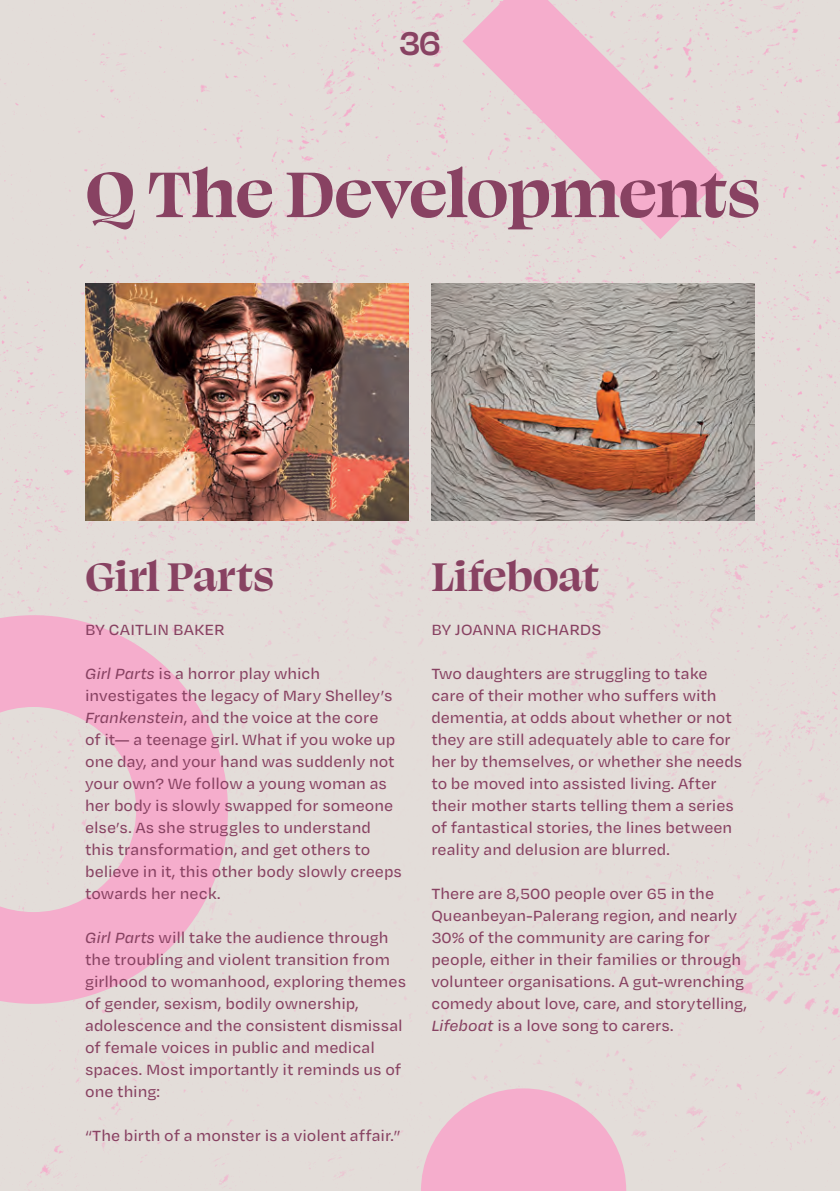
<style>
.page{position:relative;width:840px;height:1191px;background:#fff}
.page>*{position:absolute;margin:0;border:0;box-sizing:border-box;transform-origin:0 0}
.t1{font:700 74px "Swear Display";letter-spacing:-.015em;color:#884262}
.t2{font:700 46px "Swear Display";letter-spacing:-.01em;color:#884262}
.t3{font:600 38px "Degular Display";color:#884262}
.t4{font:500 17px/22px "Degular Text";letter-spacing:-.005em;color:#884262}
.s1{font-style:italic}
</style>
<div class="page">
<img style="left:0;top:0;width:839px;height:1191px">
<img style="left:85px;top:283px;width:323px;height:237px">
<img style="left:431px;top:283px;width:323px;height:237px">
<h3 class="t3" style="left:399px;top:22px;width:42px">36</h3>
<h1 class="t1" style="left:85px;top:145px;width:676px">Q The Developments</h1>
<h2 class="t2" style="left:85px;top:547px;width:190px">Girl Parts</h2>
<p class="t4" style="left:85px;top:618px;width:141px">BY CAITLIN BAKER</p>
<p class="t4" style="left:85px;top:662px;width:318px"><span class="s1">Girl Parts</span> is a horror play which investigates the legacy of Mary Shelley’s <span class="s1">Frankenstein</span>, and the voice at the core<br>of it— a teenage girl. What if you woke up one day, and your hand was suddenly not your own? We follow a young woman as her body is slowly swapped for someone else’s. As she struggles to understand this transformation, and get others to believe in it, this other body slowly creeps towards her neck.</p>
<p class="t4" style="left:85px;top:926px;width:322px"><span class="s1">Girl Parts</span> will take the audience through the troubling and violent transition from girlhood to womanhood, exploring themes of gender, sexism, bodily ownership, adolescence and the consistent dismissal of female voices in public and medical spaces. Most importantly it reminds us of one thing:</p>
<p class="t4" style="left:85px;top:1124px;width:317px">“The birth of a monster is a violent affair.”</p>
<h2 class="t2" style="left:431px;top:547px;width:170px">Lifeboat</h2>
<p class="t4" style="left:431px;top:618px;width:171px">BY JOANNA RICHARDS</p>
<p class="t4" style="left:431px;top:662px;width:312px">Two daughters are struggling to take care of their mother who suffers with dementia, at odds about whether or not they are still adequately able to care for her by themselves, or whether she needs to be moved into assisted living. After their mother starts telling them a series of fantastical stories, the lines between reality and delusion are blurred.</p>
<p class="t4" style="left:431px;top:882px;width:317px">There are 8,500 people over 65 in the Queanbeyan-Palerang region, and nearly 30% of the community are caring for people, either in their families or through volunteer organisations. A gut-wrenching comedy about love, care, and storytelling, <span class="s1">Lifeboat</span> is a love song to carers.</p>
</div>
